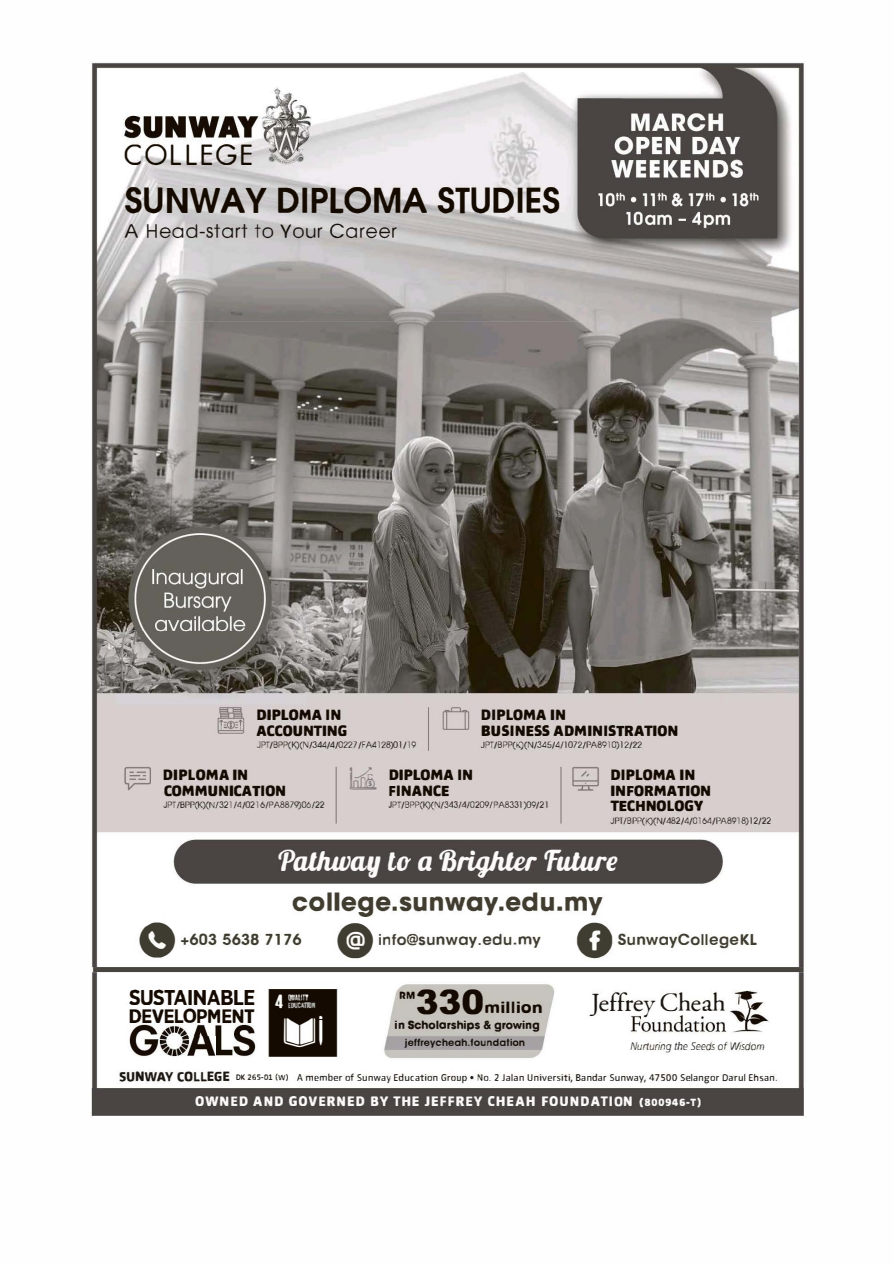
<style>
.page{position:relative;width:894px;height:1264px;background:#fff}
.page>*{position:absolute;margin:0;border:0;box-sizing:border-box;transform-origin:0 0}
.t1{font:35.25px "Fd 1481";color:#fbfaf8}
.t2{font:35.25px "Fd 1481";color:#3e3c30}
.t3{font:35.25px "Fd 1481";color:#3f3c32}
.t4{font:35.25px "Fd 1481";color:#3f3c31}
.t5{font:26.25px "Fd 1482";color:#140a00}
.t6{font:26.25px "Fd 1482";color:#17120d}
.t7{font:26.25px "Fd 1482";color:#fbfaf8}
.t8{font:26.25px "Fd 1482";color:#140a01}
.t9{font:26.25px "Fd 1482";color:#847c7c}
.t10{font:20.85px "Fd 1472";color:#403c30}
.t11{font:20.85px "Fd 1472";color:#140b01}
.t12{font:15.3px "Fd 1457";color:#140a02}
.t13{font:15.3px "Fd 1457";color:#454441}
.t14{font:14.4px "Fd 1474";color:#17120f}
.t15{font:14.4px "Fd 1474";color:#140a02}
.t16{font:11.4px/15.6px "Fd 1453";color:#140a02}
.t17{font:11.4px/15.6px "Fd 1453";letter-spacing:-.005em;color:#140b02}
.t18{font:11.4px "Fd 1453";letter-spacing:.005em;color:#130a02}
.t19{font:11.4px "Fd 1453";letter-spacing:.005em;color:#3f3c32}
.t20{font:11.4px "Fd 1453";color:#3f3c31}
.t21{font:11.4px "Fd 1453";color:#3e3c30}
.t22{font:10.05px "Fd 1443";color:#faf9f7}
.t23{font:8.55px/17.2px "Fd 1477";letter-spacing:.005em;color:#160f0a}
.t24{font:8.55px "Fd 1477";color:#2c2a28}
.t25{font:7.65px "Fd 1445";color:#2e2624}
.t26{font:7.65px "Fd 1445";letter-spacing:.01em;color:#2e2725}
.t27{font:7.65px "Fd 1445";letter-spacing:.01em;color:#312b27}
.t28{font:7.65px "Fd 1445";color:#312928}
.t29{font:7.65px "Fd 1445";letter-spacing:.02em;color:#312927}
.t30{font:7.2px "Fd 1446";color:#1b1814}
.s1{font-family:"Fd 1472";font-size:20.85px}
.s2{font-family:"Fd 1474";font-size:14.4px}
.s3{font-family:"Fd 1482";font-size:26.25px}
.s4{font-family:"Fd 1443";font-size:10.05px}
.s5{font-family:"Fd 1466";font-size:6.75px}
.s6{font-family:"Fd 1479";font-size:3.15px}
.s7{color:#7c7878}
.s8{color:#8c8c8c}
</style>
<div class="page">
<img style="left:91px;top:62px;width:713px;height:1054px">
<img style="left:130px;top:1024px;width:125px;height:32px">
<img style="left:160px;top:1036px;width:55px;height:19px">
<img style="left:728px;top:990px;width:34px;height:18px">
<img style="left:629px;top:1008px;width:138px;height:24px">
<hr style="left:335px;top:766px;width:1px;height:57px;background:#7c7070">
<hr style="left:560px;top:766px;width:1px;height:57px;background:#7c7070">
<div style="left:93px;top:967px;width:710px;height:5px;background:#484440"></div>
<p class="t11" style="left:124px;top:144px;width:131px">COLLEGE</p>
<p class="t5" style="left:124px;top:187px;width:436px">SUNWAY DIPlOMA STUDIES</p>
<p class="t14" style="left:124px;top:225px;width:274px">A Head-start to Your Career</p>
<p class="t16" style="left:256px;top:708px;width:86px">DIPLOMA IN</p>
<p class="t17" style="left:480px;top:708px;width:87px">DIPLOMA IN</p>
<p class="t16" style="left:256px;top:723px;width:92px">ACCOUNTING</p>
<p class="t18" style="left:481px;top:724px;width:198px">BUSINESS ADMINISTRATION</p>
<p class="t25" style="left:256px;top:741px;width:161px">JPT /BPP(K)(N/344/4/0227 /FA4128)01 /19</p>
<p class="t26" style="left:480px;top:741px;width:163px">JPT /BPP(K)(N/345/4/l 072/PA891 0) 12/22</p>
<p class="t16" style="left:163px;top:767px;width:125px">DIPLOMA IN<br>COMMUNICATION</p>
<p class="t27" style="left:163px;top:801px;width:163px">JPT /BPP(K)(N/321 /4/0216/PA8879)06/22</p>
<p class="t9" style="left:349px;top:753px;width:29px">Inn&amp;</p>
<p class="t17" style="left:388px;top:767px;width:86px">DIPLOMA IN<br>FINANCE</p>
<p class="t28" style="left:388px;top:801px;width:162px">JPT /BPP(K)(N/343/4/0209/PA8331 )09/21</p>
<p class="t16" style="left:610px;top:767px;width:102px">DIPLOMA IN<br>INFORMATION<br>TECHNOLOGY</p>
<p class="t29" style="left:609px;top:816px;width:162px">JPT /BPP(K)(N/ 482/ 4/0l64/PA8918) 12/22</p>
<p class="t7" style="left:278px;top:844px;width:156px">PatluDay <span class="s1">to</span> <span class="s2">a</span></p>
<p class="t1" style="left:439px;top:841px;width:180px">13riqh.l£r <span class="s3">future</span></p>
<p class="t10" style="left:292px;top:889px;width:311px">college.sunway.edu.my</p>
<p class="t2" style="left:139px;top:916px;width:38px">"</p>
<p class="t21" style="left:181px;top:933px;width:123px">+603 5638 7176</p>
<p class="t12" style="left:129px;top:990px;width:209px">SUSTAINABLE m<sup>·</sup></p>
<p class="t4" style="left:576px;top:916px;width:37px">0</p>
<p class="t20" style="left:617px;top:933px;width:141px">SunwayCollegeKL</p>
<p class="t6" style="left:589px;top:984px;width:137px">Jeffrey Cheah</p>
<p class="t24" style="left:629px;top:1041px;width:136px">Nurturing the Seeds of Wisdom</p>
<p class="t30" style="left:119px;top:1073px;width:660px"><span class="s4">SUNWAY COLLEGE</span> <span class="s5">DK 265-0l (W) A</span> member of Sunway Education Group <span class="s6">•</span> No.2 Jalan Universiti, Bandar Sunway, <span class="s5">47500</span> Selangor Darul Ehsan.</p>
<p class="t22" style="left:195px;top:1097px;width:507px">OWNED AND GOVERNED BY THE JEFFREY CHEAH FOUNDATION (800946-T)</p>
<p class="t3" style="left:337px;top:915px;width:38px">8</p>
<p class="t19" style="left:378px;top:933px;width:164px">info@sunway.edu.my</p>
<p class="t8" style="left:399px;top:986px;width:144px">RM330mmion</p>
<p class="t23" style="left:404px;top:1017px;width:137px;text-indent:-9px">in Scholarships &amp; growing jeffreycheah.foundation</p>
<p class="t13" style="left:295px;top:992px;width:18px">·<span class="s7">·</span><span class="s8">·</span>.</p>
<p class="t15" style="left:129px;top:1009px;width:127px">DEVELOPMENT</p>
</div>
